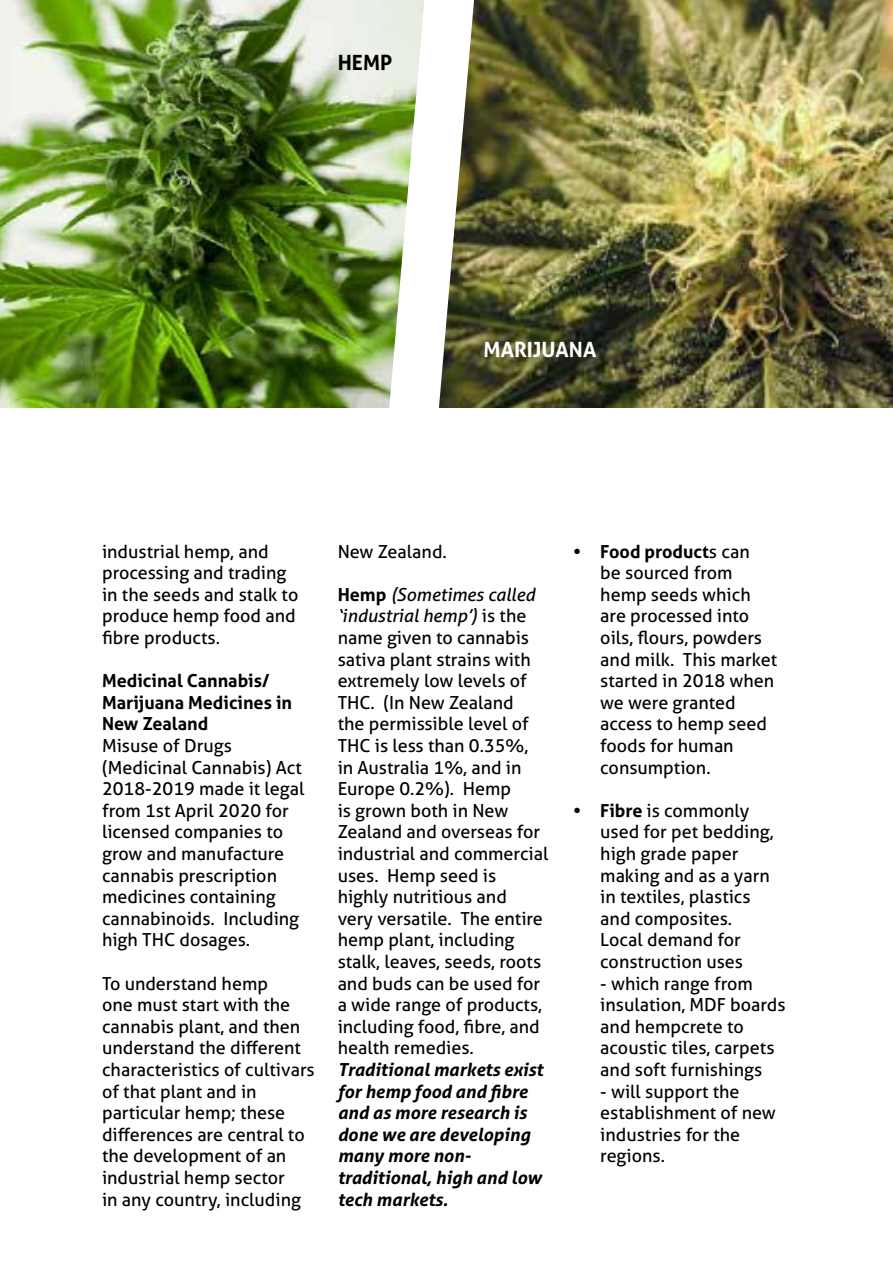
<style>
.page{position:relative;width:893px;height:1263px;background:#fff}
.page>*{position:absolute;margin:0;border:0;box-sizing:border-box;transform-origin:0 0}
.t1{font:700 21px "Aller";color:#fff}
.t2{font:700 21px "Aller";color:#000}
.t3{font:18px/21.6px "Aller";color:#000}
.t4{font:italic 700 18px/21.6px "Aller";color:#000}
.t5{font:700 18px/21.6px "Aller";color:#000}
.s1{font-weight:700}
.s2{font-style:italic;color:#020203}
</style>
<div class="page">
<img style="left:504px;top:0;width:389px;height:408px">
<img style="left:0;top:0;width:356px;height:408px">
<img style="left:356px;top:0;width:148px;height:408px">
<p class="t2" style="left:338px;top:49px;width:56px">HEMP</p>
<p class="t1" style="left:483px;top:336px;width:114px">MARIJUANA</p>
<p class="t3" style="left:102px;top:540px;width:198px">industrial hemp, and processing and trading in the seeds and stalk to produce hemp food and fibre products.</p>
<p class="t5" style="left:102px;top:670px;width:192px">Medicinal Cannabis/<br>Marijuana Medicines in<br>New Zealand</p>
<p class="t3" style="left:102px;top:735px;width:204px">Misuse of Drugs (Medicinal Cannabis) Act<br>2018-2019 made it legal from 1st April 2020 for licensed companies to grow and manufacture cannabis prescription medicines containing cannabinoids. Including high THC dosages.</p>
<p class="t3" style="left:102px;top:972px;width:214px">To understand hemp<br>one must start with the cannabis plant, and then understand the different characteristics of cultivars of that plant and in particular hemp; these differences are central to the development of an industrial hemp sector<br>in any country, including</p>
<p class="t3" style="left:338px;top:540px;width:111px">New Zealand.</p>
<p class="t3" style="left:338px;top:583px;width:212px"><span class="s1">Hemp</span> <span class="s2">(Sometimes called ‘industrial hemp’)</span> is the name given to cannabis sativa plant strains with extremely low levels of<br>THC. (In New Zealand<br>the permissible level of<br>THC is less than 0.35%,<br>in Australia 1%, and in<br>Europe 0.2%). Hemp<br>is grown both in New<br>Zealand and overseas for industrial and commercial uses. Hemp seed is highly nutritious and<br>very versatile. The entire hemp plant, including stalk, leaves, seeds, roots and buds can be used for a wide range of products, including food, fibre, and health remedies.</p>
<p class="t4" style="left:338px;top:1059px;width:207px">Traditional markets exist for hemp food and fibre and as more research is done we are developing many more non&shy;traditional, high and low tech markets.</p>
<p class="t3" style="left:600px;top:540px;width:178px;text-indent:-27px"><span class="s1">• Food product</span>s can<br>be sourced from hemp seeds which are processed into oils, flours, powders and milk. This market started in 2018 when we were granted access to hemp seed foods for human consumption.</p>
<p class="t3" style="left:600px;top:799px;width:175px;text-indent:-27px"><span class="s1">• Fibre</span> is commonly used for pet bedding, high grade paper making and as a yarn in textiles, plastics and composites.<br>Local demand for construction uses</p>
<p class="t3" style="left:600px;top:972px;width:187px">- which range from insulation, MDF boards and hempcrete to acoustic tiles, carpets and soft furnishings</p>
<p class="t3" style="left:600px;top:1080px;width:177px">- will support the establishment of new industries for the regions.</p>
</div>
